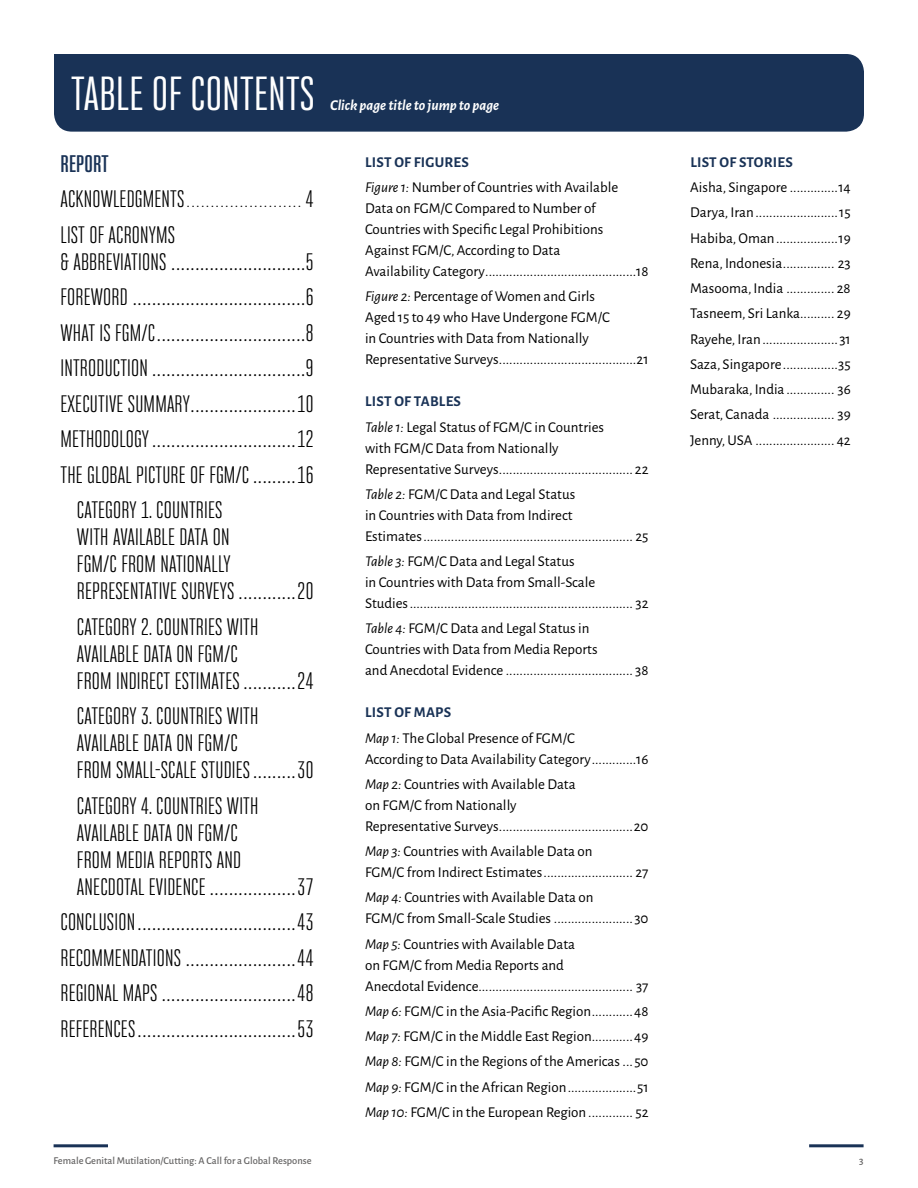
<style>
.page{position:relative;width:918px;height:1188px;background:#fff}
.page>*{position:absolute;margin:0;border:0;box-sizing:border-box;transform-origin:0 0}
.t1{font:42px "Bw Stretch";letter-spacing:.01em;color:#fff}
.t2{font:21px/27px "Bw Stretch";letter-spacing:.01em;color:#000}
.t3{font:21px "Alegreya Sans";color:#000}
.t4{font:300 21px "Alegreya Sans";color:#000}
.t5{font:700 21px "Bw Stretch";letter-spacing:.01em;color:#193256}
.t6{font:15px/21px "Alegreya Sans";color:#000}
.t7{font:700 15px "Alegreya Sans";letter-spacing:.015em;color:#193256}
.t8{font:italic 700 15px "Alegreya Sans";color:#fff}
.t9{font:500 10.5px "Alegreya Sans";color:#646363}
.s1{font-family:"Bw Stretch";font-weight:400}
.s2{font-family:"Alegreya Sans"}
.s3{font-family:"Bw Stretch"}
.s4{font-style:italic}
</style>
<div class="page">
<hr style="left:54px;top:1144px;width:54px;height:3px;background:#193256">
<hr style="left:809px;top:1144px;width:55px;height:3px;background:#193256">
<div style="left:54px;top:54px;width:810px;height:78px;background:#193256"></div>
<p class="t1" style="left:71px;top:67px;width:245px">TABLE OF CONTENTS</p>
<p class="t5" style="left:60px;top:150px;width:50px">REPORT</p>
<p class="t4" style="left:60px;top:187px;width:255px"><span class="s1">ACKNOWLEDGMENTS</span>........................ <span class="s1">4</span></p>
<p class="t2" style="left:60px;top:221px;width:255px">LIST OF ACRONYMS<br>&amp; ABBREVIATIONS <span class="s2">............................</span>5</p>
<p class="t3" style="left:60px;top:284px;width:255px"><span class="s3">FOREWORD</span> ....................................<span class="s3">6</span></p>
<p class="t3" style="left:60px;top:320px;width:255px"><span class="s3">WHAT IS FGM/C</span>...............................<span class="s3">8</span></p>
<p class="t3" style="left:60px;top:355px;width:255px"><span class="s3">INTRODUCTION</span> ................................<span class="s3">9</span></p>
<p class="t3" style="left:60px;top:391px;width:255px"><span class="s3">EXECUTIVE SUMMARY</span>......................<span class="s3">10</span></p>
<p class="t3" style="left:60px;top:426px;width:255px"><span class="s3">METHODOLOGY</span>..............................<span class="s3">12</span></p>
<p class="t2" style="left:60px;top:461px;width:255px">THE GLOBAL PICTURE OF FGM/C<span class="s2">.........</span>16</p>
<p class="t2" style="left:77px;top:497px;width:239px">CATEGORY 1. COUNTRIES<br>WITH AVAILABLE DATA ON<br>FGM/C FROM NATIONALLY<br>REPRESENTATIVE SURVEYS <span class="s2">............</span>20</p>
<p class="t2" style="left:77px;top:613px;width:239px">CATEGORY 2. COUNTRIES WITH<br>AVAILABLE DATA ON FGM/C<br>FROM INDIRECT ESTIMATES<span class="s2">...........</span>24</p>
<p class="t2" style="left:77px;top:703px;width:239px">CATEGORY 3. COUNTRIES WITH<br>AVAILABLE DATA ON FGM/C<br>FROM SMALL-SCALE STUDIES<span class="s2">.........</span>30</p>
<p class="t2" style="left:77px;top:792px;width:239px">CATEGORY 4. COUNTRIES WITH<br>AVAILABLE DATA ON FGM/C<br>FROM MEDIA REPORTS AND<br>ANECDOTAL EVIDENCE <span class="s2">..................</span>37</p>
<p class="t3" style="left:60px;top:909px;width:255px"><span class="s3">CONCLUSION</span>.................................<span class="s3">43</span></p>
<p class="t3" style="left:60px;top:945px;width:255px"><span class="s3">RECOMMENDATIONS</span> .......................<span class="s3">44</span></p>
<p class="t3" style="left:60px;top:980px;width:255px"><span class="s3">REGIONAL MAPS</span> ............................<span class="s3">48</span></p>
<p class="t3" style="left:60px;top:1016px;width:255px"><span class="s3">REFERENCES</span>.................................<span class="s3">53</span></p>
<p class="t8" style="left:330px;top:94px;width:171px">Click page title to jump to page</p>
<p class="t7" style="left:365px;top:151px;width:105px">LIST OF FIGURES</p>
<p class="t6" style="left:365px;top:176px;width:285px"><span class="s4">Figure 1:</span> Number of Countries with Available Data on FGM/C Compared to Number of Countries with Specific Legal Prohibitions Against FGM/C, According to Data<br>Availability Category............................................18</p>
<p class="t6" style="left:365px;top:285px;width:285px"><span class="s4">Figure 2:</span> Percentage of Women and Girls<br>Aged 15 to 49 who Have Undergone FGM/C<br>in Countries with Data from Nationally Representative Surveys........................................21</p>
<p class="t7" style="left:365px;top:390px;width:97px">LIST OF TABLES</p>
<p class="t6" style="left:365px;top:415px;width:285px"><span class="s4">Table 1:</span> Legal Status of FGM/C in Countries<br>with FGM/C Data from Nationally<br>Representative Surveys....................................... 22</p>
<p class="t6" style="left:365px;top:483px;width:285px"><span class="s4">Table 2:</span> FGM/C Data and Legal Status<br>in Countries with Data from Indirect<br>Estimates............................................................. 25</p>
<p class="t6" style="left:365px;top:550px;width:285px"><span class="s4">Table 3:</span> FGM/C Data and Legal Status<br>in Countries with Data from Small-Scale<br>Studies................................................................. 32</p>
<p class="t6" style="left:365px;top:617px;width:285px"><span class="s4">Table 4:</span> FGM/C Data and Legal Status in<br>Countries with Data from Media Reports<br>and Anecdotal Evidence ..................................... 38</p>
<p class="t7" style="left:365px;top:701px;width:88px">LIST OF MAPS</p>
<p class="t6" style="left:365px;top:726px;width:285px"><span class="s4">Map 1:</span> The Global Presence of FGM/C<br>According to Data Availability Category.............16</p>
<p class="t6" style="left:365px;top:773px;width:285px"><span class="s4">Map 2:</span> Countries with Available Data<br>on FGM/C from Nationally<br>Representative Surveys.......................................20</p>
<p class="t6" style="left:365px;top:840px;width:285px"><span class="s4">Map 3:</span> Countries with Available Data on<br>FGM/C from Indirect Estimates.......................... 27</p>
<p class="t6" style="left:365px;top:886px;width:285px"><span class="s4">Map 4:</span> Countries with Available Data on<br>FGM/C from Small-Scale Studies .......................30</p>
<p class="t6" style="left:365px;top:932px;width:285px"><span class="s4">Map 5:</span> Countries with Available Data<br>on FGM/C from Media Reports and<br>Anecdotal Evidence............................................. 37</p>
<p class="t6" style="left:365px;top:1000px;width:285px"><span class="s4">Map 6:</span> FGM/C in the Asia-Pacific Region............48</p>
<p class="t6" style="left:365px;top:1025px;width:285px"><span class="s4">Map 7:</span> FGM/C in the Middle East Region............49</p>
<p class="t6" style="left:365px;top:1050px;width:285px"><span class="s4">Map 8:</span> FGM/C in the Regions of the Americas ...50</p>
<p class="t6" style="left:365px;top:1076px;width:285px"><span class="s4">Map 9:</span> FGM/C in the African Region....................51</p>
<p class="t6" style="left:365px;top:1101px;width:285px"><span class="s4">Map 10:</span> FGM/C in the European Region............. 52</p>
<p class="t7" style="left:690px;top:151px;width:104px">LIST OF STORIES</p>
<p class="t6" style="left:690px;top:176px;width:162px">Aisha, Singapore ..............14</p>
<p class="t6" style="left:690px;top:201px;width:162px">Darya, Iran........................15</p>
<p class="t6" style="left:690px;top:226px;width:162px">Habiba, Oman..................19</p>
<p class="t6" style="left:690px;top:252px;width:162px">Rena, Indonesia............... 23</p>
<p class="t6" style="left:690px;top:277px;width:162px">Masooma, India .............. 28</p>
<p class="t6" style="left:690px;top:302px;width:162px">Tasneem, Sri Lanka.......... 29</p>
<p class="t6" style="left:690px;top:327px;width:162px">Rayehe, Iran......................31</p>
<p class="t6" style="left:690px;top:353px;width:162px">Saza, Singapore................35</p>
<p class="t6" style="left:690px;top:378px;width:162px">Mubaraka, India .............. 36</p>
<p class="t6" style="left:690px;top:403px;width:162px">Serat, Canada .................. 39</p>
<p class="t6" style="left:690px;top:428px;width:162px">Jenny, USA ....................... 42</p>
<p class="t9" style="left:54px;top:1153px;width:260px">Female Genital Mutilation/Cutting: A Call for a Global Response</p>
<p class="t9" style="left:859px;top:1153px;width:6px">3</p>
</div>
